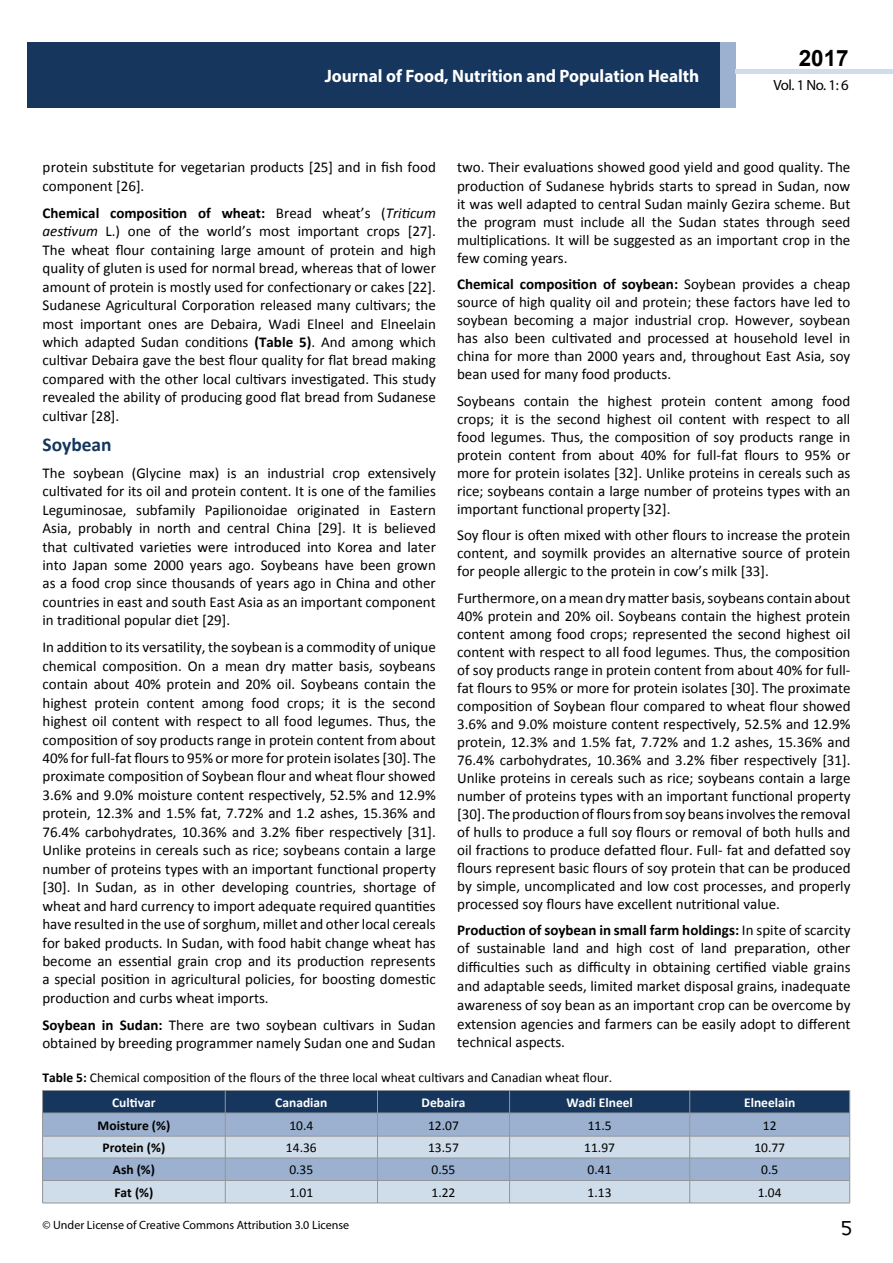
<style>
.page{position:relative;width:893px;height:1263px;background:#fff}
.page>*{position:absolute;margin:0;border:0;box-sizing:border-box;transform-origin:0 0}
.t1{font:25.5px "Tunga";color:#000}
.t2{font:700 22.5px "Arial";color:#000}
.t3{font:700 19.5px "Calibri";color:#16365d}
.t4{font:700 18px "Myriad Pro";color:#fff;scale:.96 1}
.t5{font:15px/18.5px "Calibri";color:#000;text-align:justify}
.t6{font:14.85px "Myriad Pro";color:#000}
.t7{font:13.5px "Calibri";color:#000}
.t8{font:700 13.5px "Calibri";color:#fff}
.t9{font:700 13.5px "Calibri";color:#000}
.t10{font:12px "Myriad Pro";color:#000}
.s1{font-weight:700}
.s2{font-style:italic}
</style>
<div class="page">
<div style="left:27px;top:42px;width:694px;height:66px;background:#16365d"></div>
<div style="left:720px;top:42px;width:16px;height:66px;background:#9bb1cf"></div>
<div style="left:736px;top:69px;width:157px;height:5px;background:#cfdce9"></div>
<hr style="left:43px;top:1203px;width:182px;height:1px;background:#939598">
<hr style="left:225px;top:1203px;width:152px;height:1px;background:#939598">
<hr style="left:377px;top:1203px;width:133px;height:1px;background:#939598">
<hr style="left:510px;top:1203px;width:180px;height:1px;background:#939598">
<hr style="left:690px;top:1203px;width:160px;height:1px;background:#939598">
<svg style="left:42px;top:1090px;width:808px;height:113px;background:#94a8c0"></svg>
<hr style="left:43px;top:1113px;width:182px;height:1px;background:#939598">
<hr style="left:225px;top:1113px;width:152px;height:1px;background:#939598">
<hr style="left:377px;top:1113px;width:133px;height:1px;background:#939598">
<hr style="left:510px;top:1113px;width:180px;height:1px;background:#939598">
<hr style="left:690px;top:1113px;width:160px;height:1px;background:#939598">
<p class="t4" style="left:325px;top:64px;width:392px">Journal of Food, Nutrition and Population Health</p>
<h2 class="t2" style="left:799px;top:43px;width:52px">2017</h2>
<p class="t6" style="left:773px;top:76px;width:77px">Vol. 1 No. 1: 6</p>
<p class="t5" style="left:43px;top:158px;width:395px">protein substitute for vegetarian products [25] and in fish food component [26].</p>
<p class="t5" style="left:43px;top:204px;width:395px"><span class="s1">Chemical composition of wheat:</span> Bread wheat’s (<span class="s2">Triticum aestivum</span> L.) one of the world’s most important crops [27].<br>The wheat flour containing large amount of protein and high quality of gluten is used for normal bread, whereas that of lower amount of protein is mostly used for confectionary or cakes [22].<br>Sudanese Agricultural Corporation released many cultivars; the most important ones are Debaira, Wadi Elneel and Elneelain which adapted Sudan conditions <span class="s1">(Table 5)</span>. And among which cultivar Debaira gave the best flour quality for flat bread making compared with the other local cultivars investigated. This study revealed the ability of producing good flat bread from Sudanese cultivar [28].</p>
<h3 class="t3" style="left:43px;top:432px;width:71px">Soybean</h3>
<p class="t5" style="left:43px;top:464px;width:395px">The soybean (Glycine max) is an industrial crop extensively cultivated for its oil and protein content. It is one of the families Leguminosae, subfamily Papilionoidae originated in Eastern Asia, probably in north and central China [29]. It is believed that cultivated varieties were introduced into Korea and later into Japan some 2000 years ago. Soybeans have been grown as a food crop since thousands of years ago in China and other countries in east and south East Asia as an important component in traditional popular diet [29].</p>
<p class="t5" style="left:42px;top:638px;width:395px">In addition to its versatility, the soybean is a commodity of unique chemical composition. On a mean dry matter basis, soybeans contain about 40% protein and 20% oil. Soybeans contain the highest protein content among food crops; it is the second highest oil content with respect to all food legumes. Thus, the composition of soy products range in protein content from about 40% for full-fat flours to 95% or more for protein isolates [30]. The proximate composition of Soybean flour and wheat flour showed 3.6% and 9.0% moisture content respectively, 52.5% and 12.9% protein, 12.3% and 1.5% fat, 7.72% and 1.2 ashes, 15.36% and 76.4% carbohydrates, 10.36% and 3.2% fiber respectively [31].<br>Unlike proteins in cereals such as rice; soybeans contain a large number of proteins types with an important functional property [30]. In Sudan, as in other developing countries, shortage of wheat and hard currency to import adequate required quantities have resulted in the use of sorghum, millet and other local cereals for baked products. In Sudan, with food habit change wheat has become an essential grain crop and its production represents a special position in agricultural policies, for boosting domestic production and curbs wheat imports.</p>
<p class="t5" style="left:42px;top:1016px;width:395px"><span class="s1">Soybean in Sudan:</span> There are two soybean cultivars in Sudan obtained by breeding programmer namely Sudan one and Sudan</p>
<p class="t5" style="left:457px;top:158px;width:395px">two. Their evaluations showed good yield and good quality. The production of Sudanese hybrids starts to spread in Sudan, now it was well adapted to central Sudan mainly Gezira scheme. But the program must include all the Sudan states through seed multiplications. It will be suggested as an important crop in the few coming years.</p>
<p class="t5" style="left:457px;top:275px;width:395px;line-height:18px"><span class="s1">Chemical composition of soybean:</span> Soybean provides a cheap source of high quality oil and protein; these factors have led to soybean becoming a major industrial crop. However, soybean has also been cultivated and processed at household level in china for more than 2000 years and, throughout East Asia, soy bean used for many food products.</p>
<p class="t5" style="left:457px;top:392px;width:395px;line-height:18px">Soybeans contain the highest protein content among food crops; it is the second highest oil content with respect to all food legumes. Thus, the composition of soy products range in protein content from about 40% for full-fat flours to 95% or more for protein isolates [32]. Unlike proteins in cereals such as rice; soybeans contain a large number of proteins types with an important functional property [32].</p>
<p class="t5" style="left:457px;top:526px;width:395px;line-height:18px">Soy flour is often mixed with other flours to increase the protein content, and soymilk provides an alternative source of protein for people allergic to the protein in cow’s milk [33].</p>
<p class="t5" style="left:457px;top:589px;width:395px;line-height:18px">Furthermore, on amean drymatter basis,soybeans contain about 40% protein and 20% oil. Soybeans contain the highest protein content among food crops; represented the second highest oil content with respect to all food legumes. Thus, the composition of soy products range in protein content from about 40% for full&shy;fat flours to 95% or more for protein isolates [30]. The proximate composition of Soybean flour compared to wheat flour showed 3.6% and 9.0% moisture content respectively, 52.5% and 12.9% protein, 12.3% and 1.5% fat, 7.72% and 1.2 ashes, 15.36% and 76.4% carbohydrates, 10.36% and 3.2% fiber respectively [31].<br>Unlike proteins in cereals such as rice; soybeans contain a large number of proteins types with an important functional property [30]. The production of floursfromsoy beansinvolvesthe removal of hulls to produce a full soy flours or removal of both hulls and oil fractions to produce defatted flour. Full- fat and defatted soy flours represent basic flours of soy protein that can be produced by simple, uncomplicated and low cost processes, and properly processed soy flours have excellent nutritional value.</p>
<p class="t5" style="left:457px;top:921px;width:395px"><span class="s1">Production of soybean in small farm holdings:</span> In spite of scarcity of sustainable land and high cost of land preparation, other difficulties such as difficulty in obtaining certified viable grains and adaptable seeds, limited market disposal grains, inadequate awareness of soy bean as an important crop can be overcome by extension agencies and farmers can be easily adopt to different technical aspects.</p>
<p class="t7" style="left:42px;top:1069px;width:571px"><span class="s1">Table 5:</span> Chemical composition of the flours of the three local wheat cultivars and Canadian wheat flour.</p>
<p class="t8" style="left:112px;top:1094px;width:45px">Cultivar</p>
<p class="t8" style="left:275px;top:1094px;width:54px">Canadian</p>
<p class="t8" style="left:422px;top:1094px;width:45px">Debaira</p>
<p class="t8" style="left:566px;top:1094px;width:68px">Wadi Elneel</p>
<p class="t8" style="left:744px;top:1094px;width:53px">Elneelain</p>
<p class="t9" style="left:98px;top:1116px;width:74px">Moisture (%)</p>
<p class="t7" style="left:289px;top:1116px;width:25px">10.4</p>
<p class="t7" style="left:428px;top:1116px;width:32px">12.07</p>
<p class="t7" style="left:588px;top:1116px;width:25px">11.5</p>
<p class="t7" style="left:763px;top:1116px;width:15px">12</p>
<p class="t9" style="left:103px;top:1139px;width:64px">Protein (%)</p>
<p class="t7" style="left:286px;top:1139px;width:32px">14.36</p>
<p class="t7" style="left:428px;top:1139px;width:32px">13.57</p>
<p class="t7" style="left:584px;top:1139px;width:32px">11.97</p>
<p class="t7" style="left:754px;top:1139px;width:32px">10.77</p>
<p class="t9" style="left:113px;top:1161px;width:44px">Ash (%)</p>
<p class="t7" style="left:289px;top:1161px;width:25px">0.35</p>
<p class="t7" style="left:431px;top:1161px;width:25px">0.55</p>
<p class="t7" style="left:588px;top:1161px;width:25px">0.41</p>
<p class="t7" style="left:761px;top:1161px;width:19px">0.5</p>
<p class="t9" style="left:114px;top:1184px;width:40px">Fat (%)</p>
<p class="t7" style="left:289px;top:1184px;width:25px">1.01</p>
<p class="t7" style="left:431px;top:1184px;width:25px">1.22</p>
<p class="t7" style="left:588px;top:1184px;width:25px">1.13</p>
<p class="t7" style="left:758px;top:1184px;width:25px">1.04</p>
<p class="t10" style="left:43px;top:1218px;width:308px">© Under License of Creative Commons Attribution 3.0 License</p>
<h1 class="t1" style="left:841px;top:1211px;width:13px">5</h1>
</div>
